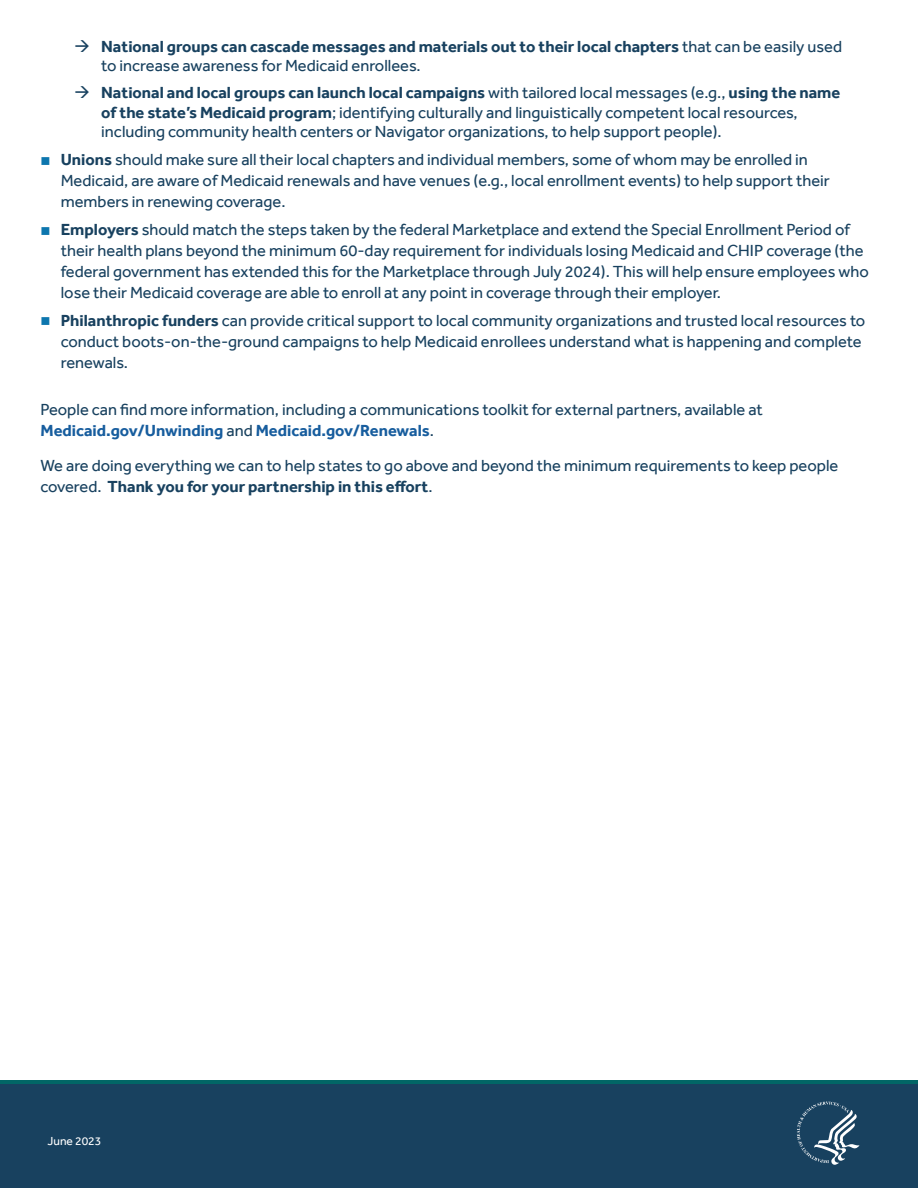
<style>
.page{position:relative;width:918px;height:1188px;background:#fff}
.page>*{position:absolute;margin:0;border:0;box-sizing:border-box;transform-origin:0 0}
.text_no_indent{font:16.5px/21px "Effra";color:#18415f}
.t1{font:700 16.5px/19.8px "Effra";color:#18415f}
.t2{font:12px "Effra";color:#fff}
.s1{font-weight:400}
.s2{font-weight:700}
.s3{color:#0d76ae}
.s4{font-weight:700;color:#175d9e}
</style>
<div class="page">
<div style="left:0;top:1080px;width:918px;height:9px;background:#016666"></div>
<div style="left:0;top:1084px;width:918px;height:104px;background:#18415f"></div>
<svg style="left:797px;top:1102px;width:62px;height:63px"></svg>
<p class="t1" style="left:101px;top:36px;width:742px">National groups can cascade messages and materials out to their local chapters <span class="s1">that can be easily used to increase awareness for Medicaid enrollees.</span></p>
<p class="text_no_indent" style="left:101px;top:82px;width:741px;line-height:19.8px"><span class="s2">National and local groups can launch local campaigns</span> with tailored local messages (e.g., <span class="s2">using the name of the state’s Medicaid program</span>; identifying culturally and linguistically competent local resources, including community health centers or Navigator organizations, to help support people).</p>
<p class="text_no_indent" style="left:61px;top:149px;width:771px;text-indent:-20px"><span class="s3">■</span> <span class="s2">Unions</span> should make sure all their local chapters and individual members, some of whom may be enrolled in<br>Medicaid, are aware of Medicaid renewals and have venues (e.g., local enrollment events) to help support their members in renewing coverage.</p>
<p class="text_no_indent" style="left:61px;top:219px;width:810px;text-indent:-20px"><span class="s3">■</span> <span class="s2">Employers</span> should match the steps taken by the federal Marketplace and extend the Special Enrollment Period of their health plans beyond the minimum 60-day requirement for individuals losing Medicaid and CHIP coverage (the federal government has extended this for the Marketplace through July 2024). This will help ensure employees who lose their Medicaid coverage are able to enroll at any point in coverage through their employer.</p>
<p class="text_no_indent" style="left:61px;top:310px;width:806px;text-indent:-20px"><span class="s3">■</span> <span class="s2">Philanthropic funders</span> can provide critical support to local community organizations and trusted local resources to conduct boots-on-the-ground campaigns to help Medicaid enrollees understand what is happening and complete renewals.</p>
<p class="text_no_indent" style="left:41px;top:399px;width:724px">People can find more information, including a communications toolkit for external partners, available at<br><span class="s4">Medicaid.gov/Unwinding</span> and <span class="s4">Medicaid.gov/Renewals</span>.</p>
<p class="text_no_indent" style="left:41px;top:455px;width:799px">We are doing everything we can to help states to go above and beyond the minimum requirements to keep people covered. <span class="s2">Thank you for your partnership in this effort</span>.</p>
<p class="t2" style="left:48px;top:1134px;width:55px">June 2023</p>
</div>
